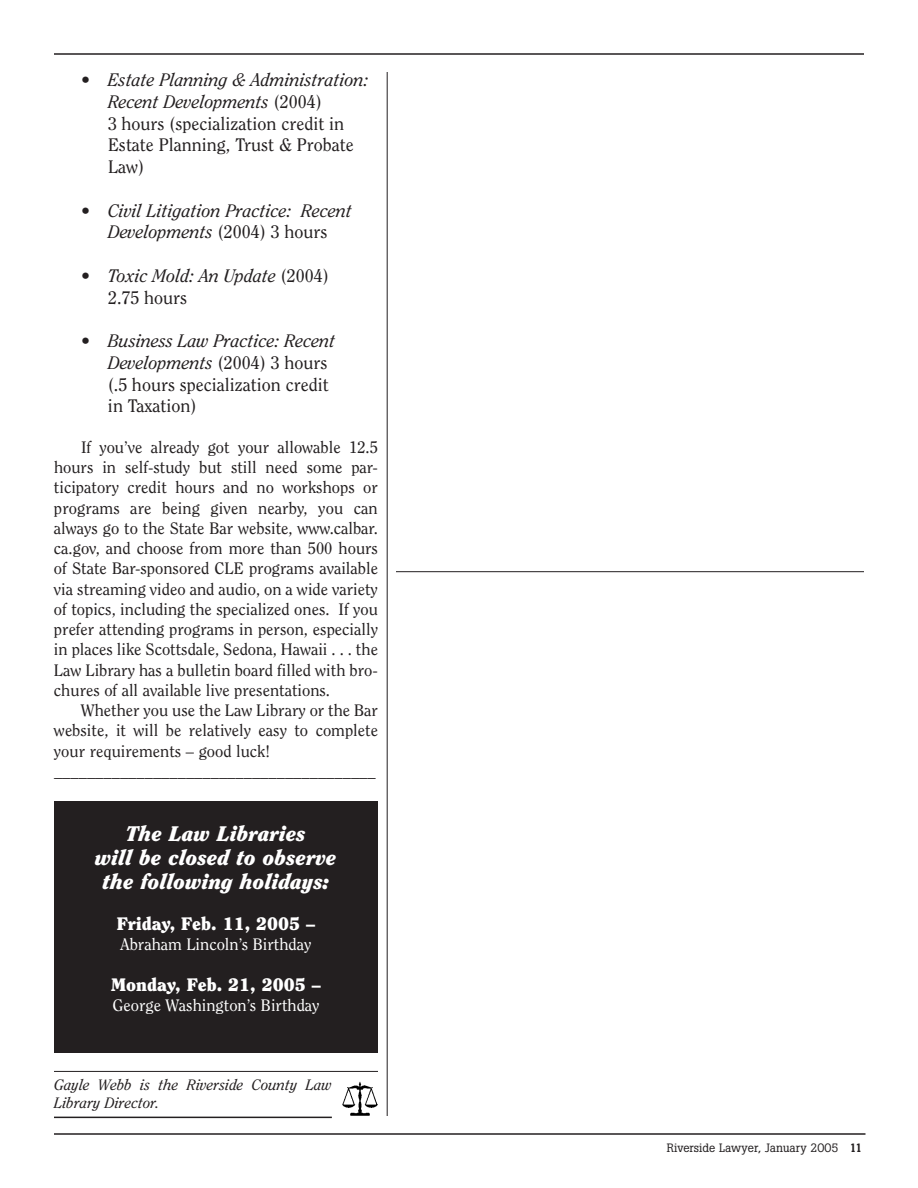
<style>
.page{position:relative;width:918px;height:1188px;background:#fff}
.page>*{position:absolute;margin:0;border:0;box-sizing:border-box;transform-origin:0 0}
.t1{font:italic 900 21px/24px "Clearface";color:#fff;text-align:center}
.t2{font:18px/21.8px "Clearface";color:#231f20}
.t3{font:italic 18px/21.8px "Clearface";color:#231f20;text-align:center}
.t4{font:900 18px "Clearface";color:#fff}
.t5{font:16.5px/20.2px "Clearface";color:#231f20;text-align:justify}
.t6{font:16.5px "Clearface";color:#fff}
.t7{font:italic 15px/18px "Clearface";color:#231f20}
.t8{font:12px "Boton";color:#231f20}
.s1{font-style:italic}
.s2{font-style:normal}
.s3{font-weight:500}
</style>
<div class="page">
<div style="left:54px;top:801px;width:324px;height:252px;background:#231f20"></div>
<hr style="left:54px;top:1133px;width:812px;height:2px;background:#231f20">
<hr style="left:54px;top:53px;width:810px;height:2px;background:#231f20">
<hr style="left:387px;top:72px;width:1px;height:1044px;background:#231f20">
<hr style="left:396px;top:571px;width:468px;height:1px;background:#231f20">
<hr style="left:54px;top:1071px;width:324px;height:1px;background:#231f20">
<hr style="left:54px;top:1117px;width:278px;height:1px;background:#231f20">
<img style="left:342px;top:1081px;width:36px;height:35px">
<p class="t2" style="left:108px;top:69px;width:262px;text-indent:-27px">• <span class="s1">Estate Planning &amp; Administration:<br>Recent Developments</span> (2004)<br>3 hours (specialization credit in<br>Estate Planning, Trust &amp; Probate<br>Law)</p>
<p class="t3" style="left:81px;top:199px;width:273px"><span class="s2">•</span> Civil Litigation Practice: Recent<br>Developments <span class="s2">(2004) 3 hours</span></p>
<p class="t3" style="left:108px;top:265px;width:222px;text-align:left;text-indent:-27px"><span class="s2">•</span> Toxic Mold: An Update <span class="s2">(2004)<br>2.75 hours</span></p>
<p class="t2" style="left:108px;top:330px;width:229px;text-indent:-27px">• <span class="s1">Business Law Practice: Recent<br>Developments</span> (2004) 3 hours (.5 hours specialization credit in Taxation)</p>
<p class="t5" style="left:54px;top:437px;width:326px;text-indent:27px">If you’ve already got your allowable 12.5 hours in self-study but still need some par&shy;ticipatory credit hours and no workshops or programs are being given nearby, you can always go to the State Bar website, www.calbar. ca.gov, and choose from more than 500 hours of State Bar-sponsored CLE programs available via streaming video and audio, on a wide variety of topics, including the specialized ones. If you prefer attending programs in person, especially in places like Scottsdale, Sedona, Hawaii . . . the Law Library has a bulletin board filled with bro&shy;chures of all available live presentations.</p>
<p class="t5" style="left:54px;top:700px;width:326px;text-align:left;text-indent:27px">Whether you use the Law Library or the Bar website, it will be relatively easy to complete your requirements – good luck! _______________________________________</p>
<p class="t1" style="left:95px;top:822px;width:243px">The Law Libraries<br>will be closed to observe the following holidays:</p>
<p class="t4" style="left:117px;top:912px;width:200px">Friday, Feb. 11, 2005 –</p>
<p class="t6" style="left:121px;top:935px;width:192px">Abraham Lincoln’s Birthday</p>
<p class="t4" style="left:111px;top:973px;width:211px">Monday, Feb. 21, 2005 –</p>
<p class="t6" style="left:112px;top:995px;width:209px">George Washington’s Birthday</p>
<p class="t7" style="left:54px;top:1075px;width:279px">Gayle Webb is the Riverside County Law<br>Library Director.</p>
<p class="t8" style="left:667px;top:1141px;width:197px">Riverside Lawyer, January 2005 <span class="s3">11</span></p>
</div>
